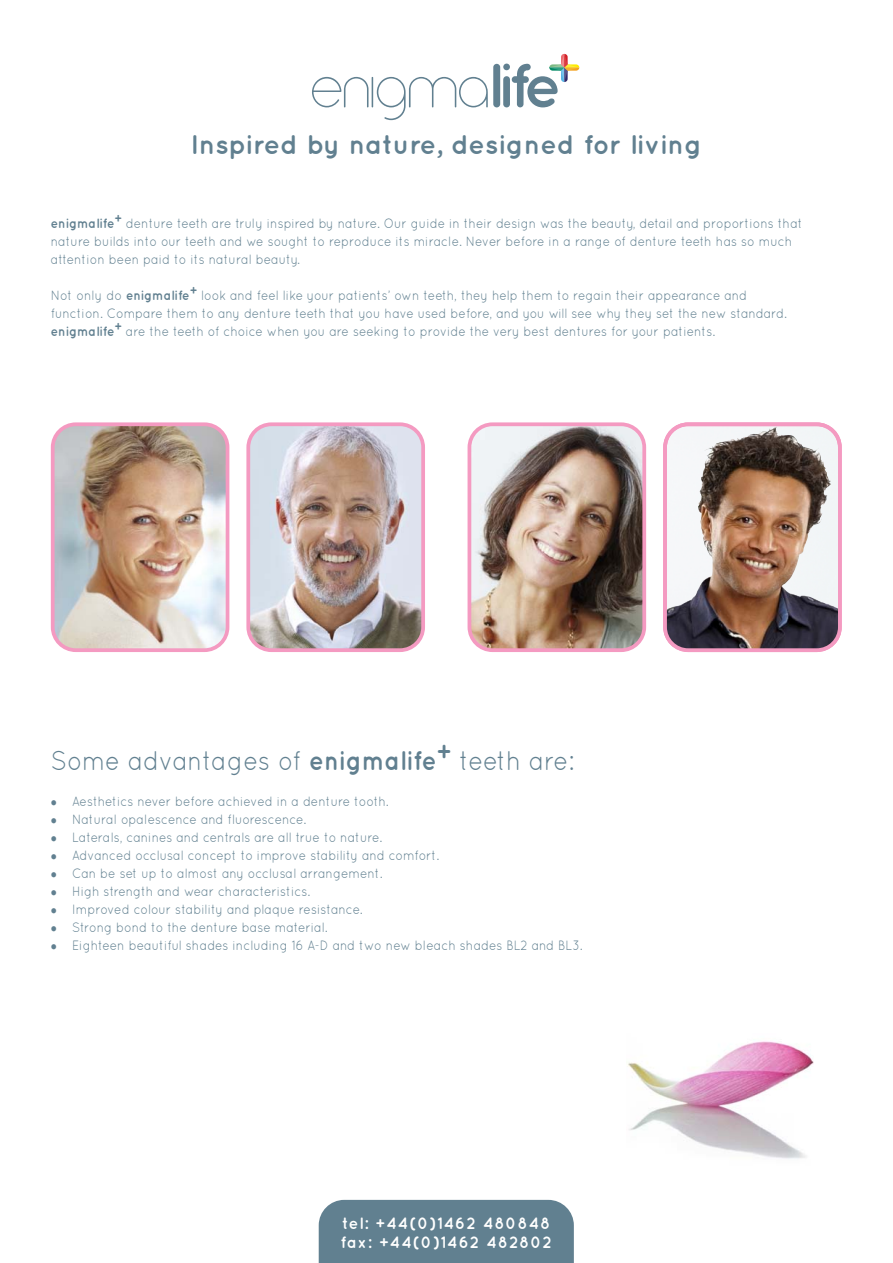
<style>
.page{position:relative;width:893px;height:1263px;background:#fff}
.page>*{position:absolute;margin:0;border:0;box-sizing:border-box;transform-origin:0 0}
.t1{font:27px "Quicksand";color:#618090;scale:.9 1}
.t2{font:700 27px "Quicksand";color:#618090}
.t3{font:700 16.5px/19.5px "Quicksand";letter-spacing:.07em;color:#fff;scale:.95 1}
.t4{font:13.5px/18px "Quicksand";color:#618090;scale:.9 1}
.s1{font-weight:700}
</style>
<div class="page">
<div style="left:319px;top:1200px;width:255px;height:63px;background:#618090"></div>
<div style="left:493px;top:64px;width:7px;height:43px;background:#618090;border-radius:3px"></div>
<div style="left:503px;top:76px;width:7px;height:31px;background:#618090;border-radius:3px"></div>
<svg style="left:512px;top:54px;width:67px;height:53px"></svg>
<div style="left:503px;top:64px;width:7px;height:6px;background:#618090;border-radius:50%"></div>
<svg style="left:312px;top:77px;width:56px;height:30px"></svg>
<hr style="left:372px;top:77px;width:1px;height:30px;background:#618090">
<svg style="left:377px;top:77px;width:111px;height:43px"></svg>
<img style="left:628px;top:1041px;width:185px;height:118px">
<img style="left:51px;top:422px;width:178px;height:230px">
<img style="left:246px;top:422px;width:179px;height:230px">
<img style="left:468px;top:422px;width:178px;height:230px">
<img style="left:663px;top:422px;width:179px;height:230px">
<h1 class="t2" style="left:191px;top:135px;width:513px">Inspired by nature, designed for living</h1>
<p class="t4" style="left:51px;top:215px;width:837px"><span class="s1">enigmalife</span><sup>+</sup> denture teeth are truly inspired by nature. Our guide in their design was the beauty, detail and proportions that nature builds into our teeth and we sought to reproduce its miracle. Never before in a range of denture teeth has so much attention been paid to its natural beauty.</p>
<p class="t4" style="left:51px;top:287px;width:820px">Not only do <span class="s1">enigmalife</span><sup>+</sup> look and feel like your patients’ own teeth, they help them to regain their appearance and function. Compare them to any denture teeth that you have used before, and you will see why they set the new standard. <span class="s1">enigmalife</span><sup>+</sup> are the teeth of choice when you are seeking to provide the very best dentures for your patients.</p>
<h1 class="t1" style="left:51px;top:750px;width:583px">Some advantages of <span class="s1">enigmalife</span><sup>+</sup> teeth are:</h1>
<p class="t4" style="left:72px;top:793px;width:569px">Aesthetics never before achieved in a denture tooth.<br>Natural opalescence and fluorescence.<br>Laterals, canines and centrals are all true to nature.<br>Advanced occlusal concept to improve stability and comfort.<br>Can be set up to almost any occlusal arrangement.<br>High strength and wear characteristics.<br>Improved colour stability and plaque resistance.<br>Strong bond to the denture base material.<br>Eighteen beautiful shades including 16 A-D and two new bleach shades BL2 and BL3.</p>
<p class="t3" style="left:340px;top:1215px;width:224px">tel: +44(0)1462 480848 fax: +44(0)1462 482802</p>
</div>
